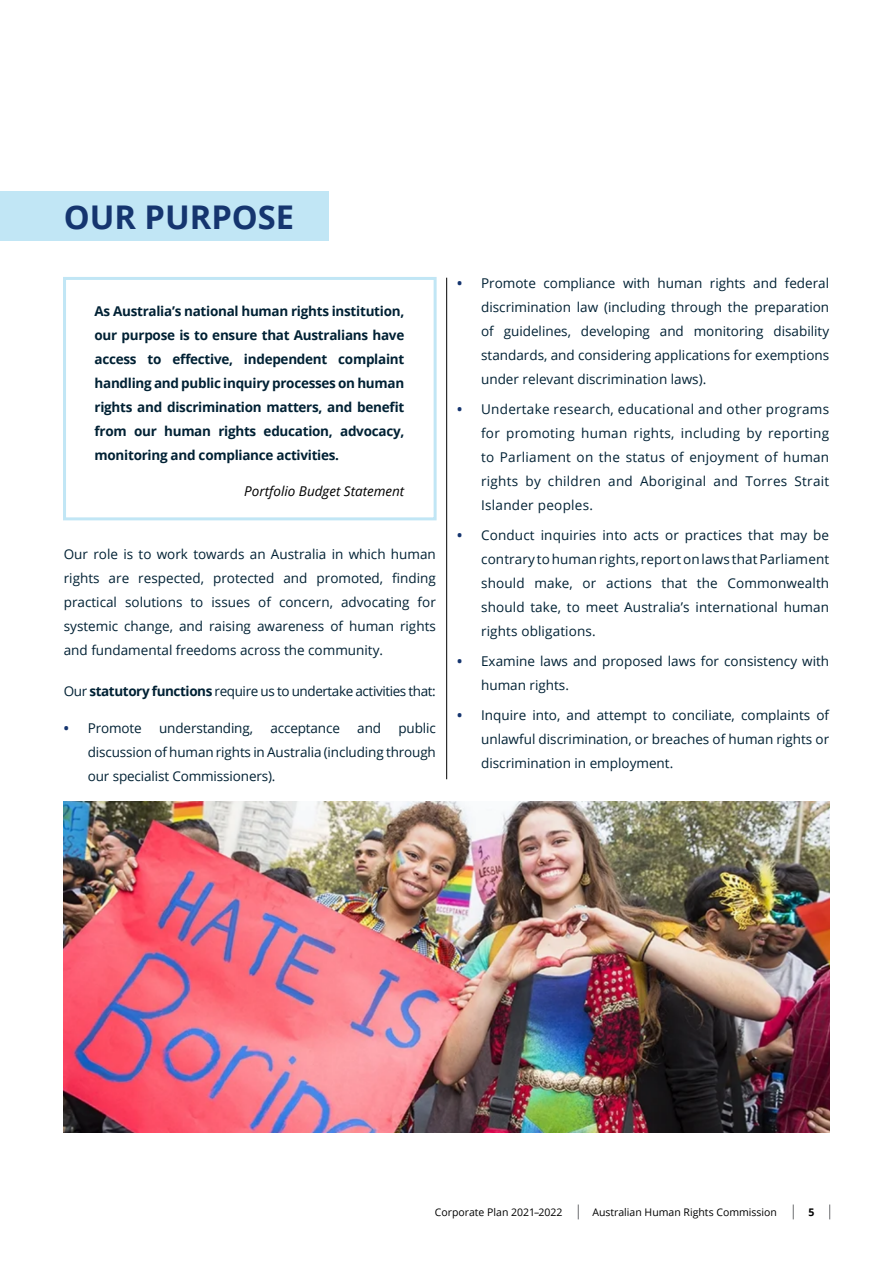
<style>
.page{position:relative;width:893px;height:1263px;background:#fff}
.page>*{position:absolute;margin:0;border:0;box-sizing:border-box;transform-origin:0 0}
.t1{font:700 32.7px "Open Sans";color:#15356f}
.t2{font:13.5px/24px "Open Sans";color:#002134;text-align:justify}
.t3{font:700 13.5px/24px "Open Sans";letter-spacing:-.02em;color:#002134;text-align:justify}
.t4{font:13.5px "Open Sans";letter-spacing:-.03em;color:#002134}
.t5{font:italic 13.5px "Open Sans";color:#000}
.t6{font:10.5px "Open Sans";color:#000}
.t7{font:700 10.5px "Open Sans";color:#000}
.s1{font-weight:700}
.s2{font-weight:700;color:#15356f}
</style>
<div class="page">
<svg style="left:829px;top:1204px;width:1px;height:15px"></svg>
<svg style="left:793px;top:1204px;width:1px;height:15px"></svg>
<svg style="left:578px;top:1204px;width:1px;height:15px"></svg>
<div style="left:0;top:191px;width:328px;height:50px;background:#c1e6f5"></div>
<hr style="left:446px;top:278px;width:1px;height:501px;background:#000">
<div style="left:63px;top:277px;width:374px;height:243px;border:3px solid #c1e6f5"></div>
<img style="left:64px;top:801px;width:766px;height:331px">
<h1 class="t1" style="left:64px;top:194px;width:232px">OUR PURPOSE</h1>
<p class="t3" style="left:95px;top:299px;width:311px">As Australia’s national human rights institution, our purpose is to ensure that Australians have access to effective, independent complaint handling and public inquiry processes on human rights and discrimination matters, and benefit from our human rights education, advocacy, monitoring and compliance activities.</p>
<p class="t5" style="left:244px;top:481px;width:162px">Portfolio Budget Statement</p>
<p class="t2" style="left:64px;top:542px;width:374px">Our role is to work towards an Australia in which human rights are respected, protected and promoted, finding practical solutions to issues of concern, advocating for systemic change, and raising awareness of human rights and fundamental freedoms across the community.</p>
<p class="t4" style="left:64px;top:682px;width:374px">Our <span class="s1">statutory functions</span> require us to undertake activities that:</p>
<p class="t2" style="left:64px;top:716px;width:80px"><span class="s2">•</span> Promote</p>
<p class="t2" style="left:159px;top:716px;width:95px">understanding,</p>
<p class="t2" style="left:270px;top:716px;width:71px">acceptance</p>
<p class="t2" style="left:357px;top:716px;width:25px">and</p>
<p class="t2" style="left:88px;top:716px;width:350px;text-indent:311px">public discussion of human rights in Australia (including through our specialist Commissioners).</p>
<p class="t2" style="left:481px;top:271px;width:350px;text-indent:-24px"><span class="s2">•</span> Promote compliance with human rights and federal discrimination law (including through the preparation of guidelines, developing and monitoring disability standards, and considering applications for exemptions under relevant discrimination laws).</p>
<p class="t2" style="left:481px;top:397px;width:350px;text-indent:-24px"><span class="s2">•</span> Undertake research, educational and other programs for promoting human rights, including by reporting to Parliament on the status of enjoyment of human rights by children and Aboriginal and Torres Strait Islander peoples.</p>
<p class="t2" style="left:481px;top:523px;width:350px;text-indent:-24px"><span class="s2">•</span> Conduct inquiries into acts or practices that may be contrary to human rights, report on laws that Parliament should make, or actions that the Commonwealth should take, to meet Australia’s international human rights obligations.</p>
<p class="t2" style="left:481px;top:649px;width:350px;text-indent:-24px"><span class="s2">•</span> Examine laws and proposed laws for consistency with human rights.</p>
<p class="t2" style="left:481px;top:703px;width:350px;text-indent:-24px"><span class="s2">•</span> Inquire into, and attempt to conciliate, complaints of unlawful discrimination, or breaches of human rights or discrimination in employment.</p>
<p class="t6" style="left:435px;top:1205px;width:129px">Corporate Plan 2021–2022</p>
<p class="t6" style="left:592px;top:1205px;width:186px">Australian Human Rights Commission</p>
<p class="t7" style="left:808px;top:1205px;width:7px">5</p>
</div>
